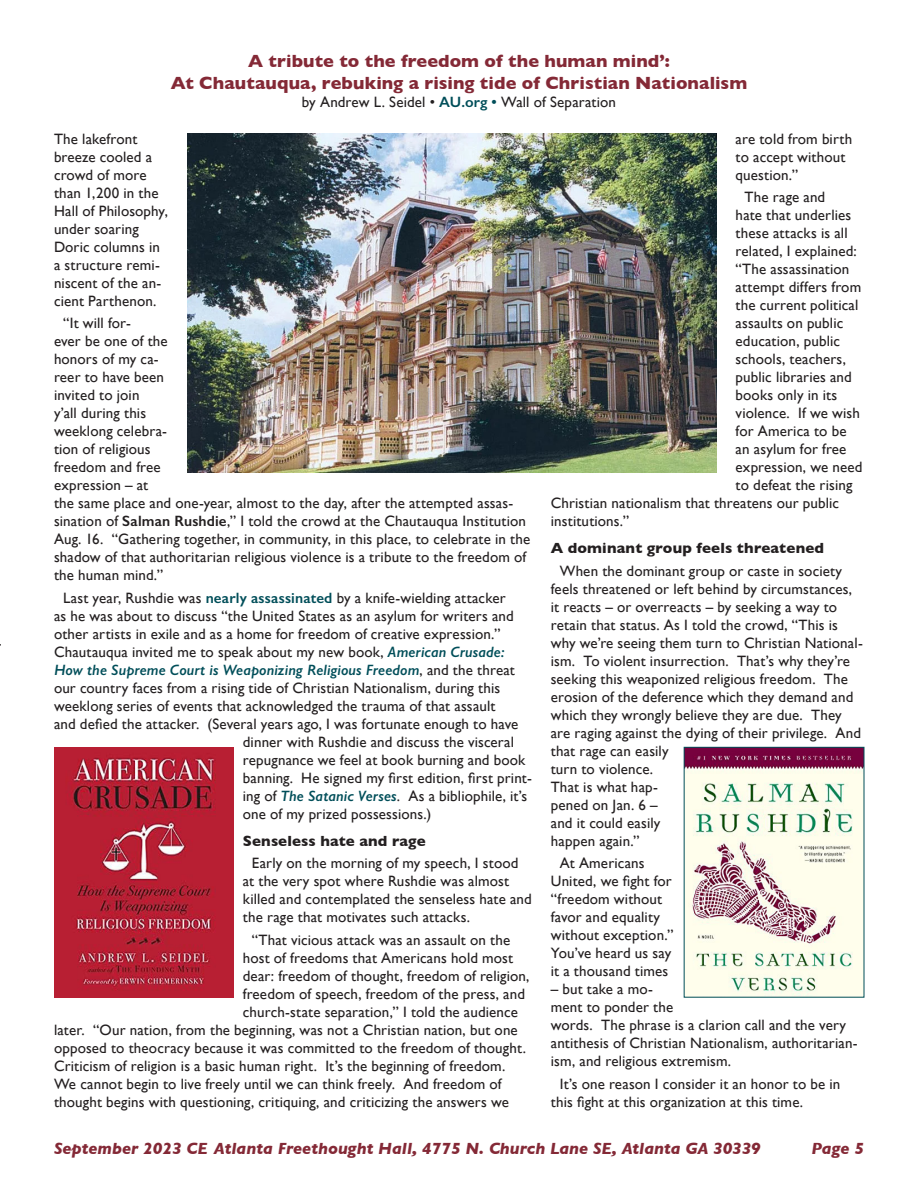
<style>
.page{position:relative;width:918px;height:1188px;background:#fff}
.page>*{position:absolute;margin:0;border:0;box-sizing:border-box;transform-origin:0 0}
.Paragraph1{font:700 18px/21.6px "Gill Sans";letter-spacing:.005em;color:#842936;text-align:center}
.t1{font:italic 700 16.5px "Gill Sans";color:#842936}
.Paragraph1_indent{font:15px/18px "Gill Sans";letter-spacing:.01em;color:#231f20}
.Paragraph1-2{font:15px/18px "Gill Sans";letter-spacing:.01em;color:#231f20}
.Paragraph1_indent-2{font:italic 600 15px "Gill Sans";letter-spacing:.005em;color:#004e59}
.Paragraph1-3{font:700 15px "Gill Sans";letter-spacing:.01em;color:#231f20}
.s1{font-weight:600;color:#004e59}
.s2{font-weight:600}
.s3{font-weight:600;font-style:italic;color:#004e59}
.s4{font-weight:400;font-style:normal;color:#231f20}
</style>
<div class="page">
<img style="left:188px;top:133px;width:528px;height:339px">
<img style="left:54px;top:747px;width:180px;height:250px">
<img style="left:686px;top:749px;width:176px;height:247px">
<p class="Paragraph1" style="left:171px;top:50px;width:578px">A tribute to the freedom of the human mind’:<br>At Chautauqua, rebuking a rising tide of Christian Nationalism</p>
<p class="Paragraph1-2" style="left:302px;top:92px;width:316px">by Andrew L. Seidel • <span class="s1">AU.org •</span> Wall of Separation</p>
<p class="Paragraph1-2" style="left:54px;top:129px;width:115px">The lakefront breeze cooled a crowd of more than 1,200 in the<br>Hall of Philosophy, under soaring<br>Doric columns in a structure remi&shy;niscent of the an&shy;cient Parthenon.</p>
<p class="Paragraph1_indent" style="left:54px;top:314px;width:478px;text-indent:9px">“It will for-<br>ever be one of the<br>honors of my ca-<br>reer to have been<br>invited to join<br>y’all during this<br>weeklong celebra-<br>tion of religious<br>freedom and free<br>expression – at<br>the same place and one-year, almost to the day, after the attempted assas&shy;sination of <span class="s2">Salman Rushdie</span>,” I told the crowd at the Chautauqua Institution<br>Aug. 16. “Gathering together, in community, in this place, to celebrate in the shadow of that authoritarian religious violence is a tribute to the freedom of the human mind.”</p>
<p class="Paragraph1_indent" style="left:63px;top:588px;width:444px">Last year, Rushdie was <span class="s1">nearly assassinated</span> by a knife-wielding attacker</p>
<p class="Paragraph1_indent" style="left:54px;top:606px;width:461px">as he was about to discuss “the United States as an asylum for writers and</p>
<p class="Paragraph1_indent" style="left:54px;top:624px;width:448px">other artists in exile and as a home for freedom of creative expression.”</p>
<p class="Paragraph1_indent" style="left:54px;top:642px;width:452px">Chautauqua invited me to speak about my new book, <span class="s3">American Crusade:</span></p>
<p class="Paragraph1_indent-2" style="left:54px;top:660px;width:462px">How the Supreme Court is Weaponizing Religious Freedom<span class="s4">, and the threat</span></p>
<p class="Paragraph1_indent" style="left:54px;top:678px;width:448px">our country faces from a rising tide of Christian Nationalism, during this</p>
<p class="Paragraph1_indent" style="left:54px;top:696px;width:443px">weeklong series of events that acknowledged the trauma of that assault</p>
<p class="Paragraph1_indent" style="left:54px;top:714px;width:466px">and defied the attacker. (Several years ago, I was fortunate enough to have</p>
<p class="Paragraph1_indent" style="left:243px;top:732px;width:273px">dinner with Rushdie and discuss the visceral</p>
<p class="Paragraph1_indent" style="left:243px;top:750px;width:284px">repugnance we feel at book burning and book</p>
<p class="Paragraph1_indent" style="left:243px;top:768px;width:291px">banning. He signed my first edition, first print-</p>
<p class="Paragraph1_indent" style="left:243px;top:786px;width:286px">ing of <span class="s3">The Satanic Verses</span>. As a bibliophile, it’s</p>
<p class="Paragraph1_indent" style="left:243px;top:804px;width:190px">one of my prized possessions.)</p>
<p class="Paragraph1-3" style="left:243px;top:829px;width:184px">Senseless hate and rage</p>
<p class="Paragraph1_indent" style="left:243px;top:854px;width:291px;text-indent:9px">Early on the morning of my speech, I stood at the very spot where Rushdie was almost killed and contemplated the senseless hate and the rage that motivates such attacks.</p>
<p class="Paragraph1_indent" style="left:252px;top:930px;width:260px">“That vicious attack was an assault on the</p>
<p class="Paragraph1_indent" style="left:243px;top:948px;width:272px">host of freedoms that Americans hold most</p>
<p class="Paragraph1_indent" style="left:243px;top:966px;width:288px">dear: freedom of thought, freedom of religion,</p>
<p class="Paragraph1_indent" style="left:243px;top:984px;width:284px">freedom of speech, freedom of the press, and</p>
<p class="Paragraph1_indent" style="left:243px;top:1002px;width:277px">church-state separation,” I told the audience</p>
<p class="Paragraph1_indent" style="left:54px;top:1020px;width:465px">later. “Our nation, from the beginning, was not a Christian nation, but one</p>
<p class="Paragraph1_indent" style="left:54px;top:1038px;width:473px">opposed to theocracy because it was committed to the freedom of thought.</p>
<p class="Paragraph1_indent" style="left:54px;top:1056px;width:453px">Criticism of religion is a basic human right. It’s the beginning of freedom.</p>
<p class="Paragraph1_indent" style="left:54px;top:1074px;width:449px">We cannot begin to live freely until we can think freely. And freedom of</p>
<p class="Paragraph1_indent" style="left:54px;top:1092px;width:456px">thought begins with questioning, critiquing, and criticizing the answers we</p>
<p class="Paragraph1_indent" style="left:736px;top:129px;width:118px">are told from birth to accept without question.”</p>
<p class="Paragraph1_indent" style="left:745px;top:188px;width:82px">The rage and</p>
<p class="Paragraph1_indent" style="left:736px;top:206px;width:117px">hate that underlies</p>
<p class="Paragraph1_indent" style="left:736px;top:224px;width:114px">these attacks is all</p>
<p class="Paragraph1_indent" style="left:736px;top:242px;width:123px">related, I explained:</p>
<p class="Paragraph1_indent" style="left:736px;top:260px;width:115px">“The assassination</p>
<p class="Paragraph1_indent" style="left:736px;top:278px;width:127px">attempt differs from</p>
<p class="Paragraph1_indent" style="left:736px;top:296px;width:124px">the current political</p>
<p class="Paragraph1_indent" style="left:736px;top:314px;width:109px">assaults on public</p>
<p class="Paragraph1_indent" style="left:736px;top:332px;width:106px">education, public</p>
<p class="Paragraph1_indent" style="left:736px;top:350px;width:112px">schools, teachers,</p>
<p class="Paragraph1_indent" style="left:736px;top:368px;width:118px">public libraries and</p>
<p class="Paragraph1_indent" style="left:736px;top:386px;width:103px">books only in its</p>
<p class="Paragraph1_indent" style="left:736px;top:404px;width:126px">violence. If we wish</p>
<p class="Paragraph1_indent" style="left:736px;top:422px;width:112px">for America to be</p>
<p class="Paragraph1_indent" style="left:736px;top:440px;width:112px">an asylum for free</p>
<p class="Paragraph1_indent" style="left:736px;top:458px;width:128px">expression, we need</p>
<p class="Paragraph1_indent" style="left:736px;top:476px;width:118px">to defeat the rising</p>
<p class="Paragraph1_indent" style="left:551px;top:494px;width:290px">Christian nationalism that threatens our public</p>
<p class="Paragraph1_indent" style="left:551px;top:512px;width:80px">institutions.”</p>
<p class="Paragraph1-3" style="left:551px;top:536px;width:275px">A dominant group feels threatened</p>
<p class="Paragraph1_indent" style="left:551px;top:561px;width:314px;text-indent:9px">When the dominant group or caste in society feels threatened or left behind by circumstances, it reacts – or overreacts – by seeking a way to retain that status. As I told the crowd, “This is why we’re seeing them turn to Christian National&shy;ism. To violent insurrection. That’s why they’re seeking this weaponized religious freedom. The erosion of the deference which they demand and which they wrongly believe they are due. They are raging against the dying of their privilege. And that rage can easily<br>turn to violence.<br>That is what hap-<br>pened on Jan. 6 –<br>and it could easily<br>happen again.”</p>
<p class="Paragraph1_indent" style="left:551px;top:854px;width:124px;text-indent:9px">At Americans<br>United, we fight for “freedom without favor and equality without exception.”<br>You’ve heard us say it a thousand times</p>
<p class="Paragraph1_indent" style="left:551px;top:980px;width:308px">– but take a mo-<br>ment to ponder the<br>words. The phrase is a clarion call and the very antithesis of Christian Nationalism, authoritarian&shy;ism, and religious extremism.</p>
<p class="Paragraph1_indent" style="left:551px;top:1074px;width:291px;text-indent:9px">It’s one reason I consider it an honor to be in this fight at this organization at this time.</p>
<p class="t1" style="left:54px;top:1139px;width:709px">September 2023 CE Atlanta Freethought Hall, 4775 N. Church Lane SE, Atlanta GA 30339</p>
<p class="t1" style="left:811px;top:1139px;width:54px">Page 5</p>
</div>
